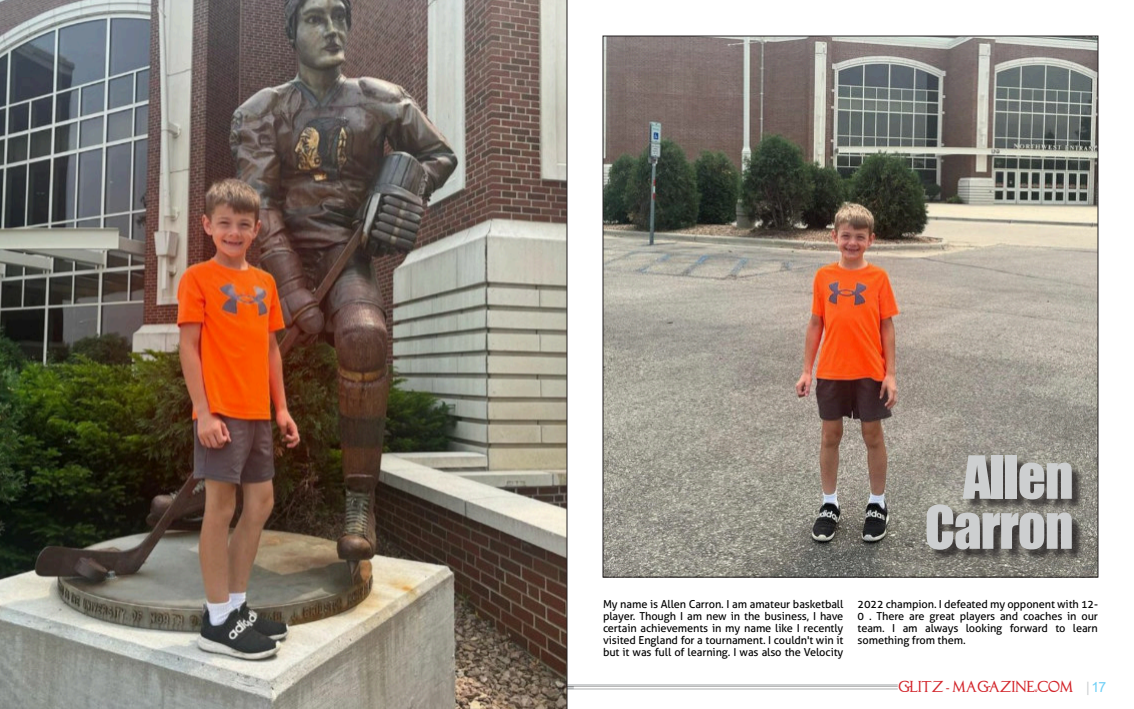
<style>
.page{position:relative;width:1134px;height:709px;background:#fff}
.page>*{position:absolute;margin:0;border:0;box-sizing:border-box;transform-origin:0 0}
.t1{font:55px/50px "Impact";letter-spacing:-.02em;color:#cdcfd0;text-align:right}
.t2{font:14px "Princes SANDTHEFROG";letter-spacing:-.07em;color:#d22329}
.t3{font:11px/12px "Aller";letter-spacing:-.01em;color:#000;text-align:justify}
.s1{font-family:"Arial";color:#cdcfd0}
.s2{font-family:"Arial";color:#6dcff6}
</style>
<div class="page">
<img style="left:567px;top:684px;width:331px;height:5px">
<img style="left:0;top:0;width:567px;height:709px">
<img style="left:604px;top:38px;width:492px;height:537px">
<img style="left:927px;top:457px;width:157px;height:105px">
<h1 class="t1" style="left:925px;top:455px;width:150px">Allen<br>Carron</h1>
<p class="t3" style="left:603px;top:599px;width:242px">My name is Allen Carron. I am amateur basketball player. Though I am new in the business, I have certain achievements in my name like I recently visited England for a tournament. I couldn't win it but it was full of learning. I was also the Velocity</p>
<p class="t3" style="left:857px;top:599px;width:242px">2022 champion. I defeated my opponent with 12- 0 . There are great players and coaches in our team. I am always looking forward to learn something from them.</p>
<p class="t2" style="left:898px;top:681px;width:210px">GLITZ - MAGAZINE.COM <span class="s1">|</span> <span class="s2">17</span></p>
</div>
